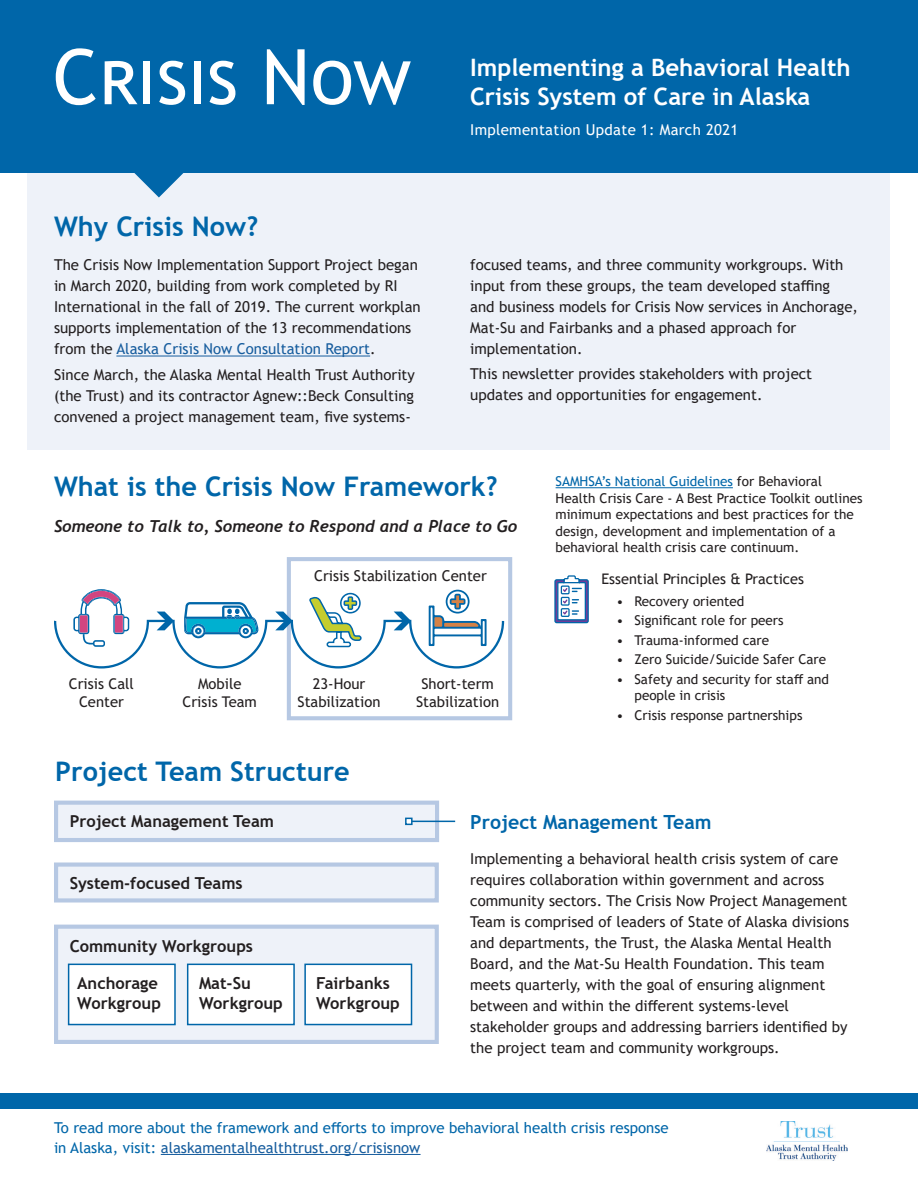
<style>
.page{position:relative;width:918px;height:1188px;background:#fff}
.page>*{position:absolute;margin:0;border:0;box-sizing:border-box;transform-origin:0 0}
.t1{font:700 27px "Trebuchet MS";color:#0066a9}
.t2{font:700 24px/28.8px "Trebuchet MS";color:#fff}
.t3{font:700 19.5px "Trebuchet MS";color:#0066a9}
.t4{font:700 16.5px/19.8px "Trebuchet MS";color:#231f20}
.t5{font:italic 700 16.5px "Trebuchet";color:#231f20}
.t6{font:15px/21px "Trebuchet MS";color:#231f20}
.t7{font:15px/19.5px "Trebuchet MS";color:#0066a9}
.t8{font:15px "Trebuchet MS";letter-spacing:.02em;color:#fff}
.t9{font:14.85px/17.9px "Trebuchet MS";color:#231f20;text-align:center}
.t10{font:14.55px "Trebuchet MS";color:#231f20}
.t11{font:13.5px/16.5px "Trebuchet MS";color:#231f20}
.s1{color:#175d9e}
.s2{color:#0066a9}
</style>
<div class="page">
<div style="left:27px;top:166px;width:862px;height:284px;background:#eef2f9"></div>
<hr style="left:556px;top:487px;width:177px;height:1px;background:#0066a9">
<svg style="left:554px;top:575px;width:35px;height:49px"></svg>
<div style="left:287px;top:557px;width:225px;height:163px;border:4px solid #b6c8e3"></div>
<svg style="left:54px;top:589px;width:451px;height:81px"></svg>
<div style="left:0;top:0;width:918px;height:173px;background:#0066a9"></div>
<svg style="left:134px;top:173px;width:50px;height:24px"></svg>
<hr style="left:116px;top:356px;width:254px;height:1px;background:#175d9e">
<svg style="left:56px;top:48px;width:40px;height:57px"></svg>
<svg style="left:105px;top:61px;width:32px;height:43px"></svg>
<div style="left:143px;top:61px;width:7px;height:43px;background:#fff"></div>
<svg style="left:159px;top:61px;width:26px;height:44px"></svg>
<div style="left:194px;top:61px;width:7px;height:43px;background:#fff"></div>
<svg style="left:210px;top:61px;width:25px;height:44px"></svg>
<svg style="left:267px;top:49px;width:38px;height:56px"></svg>
<svg style="left:313px;top:61px;width:98px;height:44px"></svg>
<hr style="left:161px;top:1154px;width:260px;height:1px;background:#175d9e">
<div style="left:0;top:1094px;width:918px;height:15px;background:#0066a9"></div>
<img style="left:766px;top:1121px;width:82px;height:40px">
<div style="left:54px;top:862px;width:385px;height:41px;background:#eef2f9;border:4px solid #b6c8e3"></div>
<div style="left:54px;top:925px;width:385px;height:119px;background:#eef2f9;border:4px solid #b6c8e3"></div>
<div style="left:68px;top:964px;width:108px;height:61px;background:#fff;border:2px solid #0066a9"></div>
<div style="left:187px;top:964px;width:108px;height:61px;background:#fff;border:2px solid #0066a9"></div>
<div style="left:304px;top:964px;width:108px;height:61px;background:#fff;border:2px solid #0066a9"></div>
<div style="left:54px;top:801px;width:385px;height:41px;background:#eef2f9;border:4px solid #b6c8e3"></div>
<hr style="left:412px;top:821px;width:43px;height:1px;background:#0066a9">
<div style="left:405px;top:818px;width:8px;height:7px;border:2px solid #0066a9"></div>
<p class="t1" style="left:54px;top:209px;width:206px">Why Crisis Now?</p>
<p class="t6" style="left:54px;top:254px;width:368px">The Crisis Now Implementation Support Project began in March 2020, building from work completed by RI International in the fall of 2019. The current workplan supports implementation of the 13 recommendations from the <span class="s1">Alaska Crisis Now Consultation Report</span>.</p>
<p class="t6" style="left:54px;top:364px;width:362px;text-align:justify">Since March, the Alaska Mental Health Trust Authority (the Trust) and its contractor Agnew::Beck Consulting convened a project management team, five systems-</p>
<p class="t2" style="left:470px;top:53px;width:382px">Implementing a Behavioral Health<br>Crisis System of Care in Alaska</p>
<p class="t8" style="left:470px;top:120px;width:270px">Implementation Update 1: March 2021</p>
<p class="t6" style="left:470px;top:254px;width:389px">focused teams, and three community workgroups. With input from these groups, the team developed staffing and business models for Crisis Now services in Anchorage, Mat-Su and Fairbanks and a phased approach for implementation.</p>
<p class="t6" style="left:470px;top:364px;width:343px">This newsletter provides stakeholders with project updates and opportunities for engagement.</p>
<p class="t1" style="left:54px;top:470px;width:445px">What is the Crisis Now Framework?</p>
<p class="t11" style="left:556px;top:473px;width:309px"><span class="s2">SAMHSA’s National Guidelines</span> for Behavioral Health Crisis Care - A Best Practice Toolkit outlines minimum expectations and best practices for the design, development and implementation of a behavioral health crisis care continuum.</p>
<p class="t5" style="left:54px;top:515px;width:465px">Someone to Talk to, Someone to Respond and a Place to Go</p>
<p class="t9" style="left:314px;top:567px;width:174px">Crisis Stabilization Center</p>
<p class="t10" style="left:602px;top:570px;width:204px">Essential Principles &amp; Practices</p>
<p class="t9" style="left:69px;top:675px;width:67px">Crisis Call<br>Center</p>
<p class="t9" style="left:183px;top:675px;width:76px">Mobile<br>Crisis Team</p>
<p class="t9" style="left:298px;top:675px;width:84px">23-Hour<br>Stabilization</p>
<p class="t9" style="left:416px;top:675px;width:84px">Short-term<br>Stabilization</p>
<p class="t11" style="left:616px;top:593px;width:129px">• Recovery oriented</p>
<p class="t11" style="left:616px;top:612px;width:169px">• Significant role for peers</p>
<p class="t11" style="left:616px;top:632px;width:154px">• Trauma-informed care</p>
<p class="t11" style="left:616px;top:651px;width:211px">• Zero Suicide/Suicide Safer Care</p>
<p class="t11" style="left:634px;top:671px;width:196px;text-indent:-18px">• Safety and security for staff and people in crisis</p>
<p class="t11" style="left:616px;top:707px;width:187px">• Crisis response partnerships</p>
<p class="t1" style="left:55px;top:755px;width:296px">Project Team Structure</p>
<p class="t4" style="left:70px;top:811px;width:206px">Project Management Team</p>
<p class="t4" style="left:70px;top:873px;width:174px">System-focused Teams</p>
<p class="t4" style="left:70px;top:936px;width:185px">Community Workgroups</p>
<p class="t4" style="left:77px;top:973px;width:85px">Anchorage<br>Workgroup</p>
<p class="t4" style="left:199px;top:973px;width:85px">Mat-Su<br>Workgroup</p>
<p class="t4" style="left:316px;top:973px;width:85px">Fairbanks<br>Workgroup</p>
<p class="t3" style="left:470px;top:810px;width:243px">Project Management Team</p>
<p class="t6" style="left:470px;top:848px;width:381px">Implementing a behavioral health crisis system of care requires collaboration within government and across community sectors. The Crisis Now Project Management Team is comprised of leaders of State of Alaska divisions and departments, the Trust, the Alaska Mental Health Board, and the Mat-Su Health Foundation. This team meets quarterly, with the goal of ensuring alignment between and within the different systems-level stakeholder groups and addressing barriers identified by the project team and community workgroups.</p>
<p class="t7" style="left:54px;top:1118px;width:616px">To read more about the framework and efforts to improve behavioral health crisis response in Alaska, visit: <span class="s1">alaskamentalhealthtrust.org/crisisnow</span></p>
</div>
